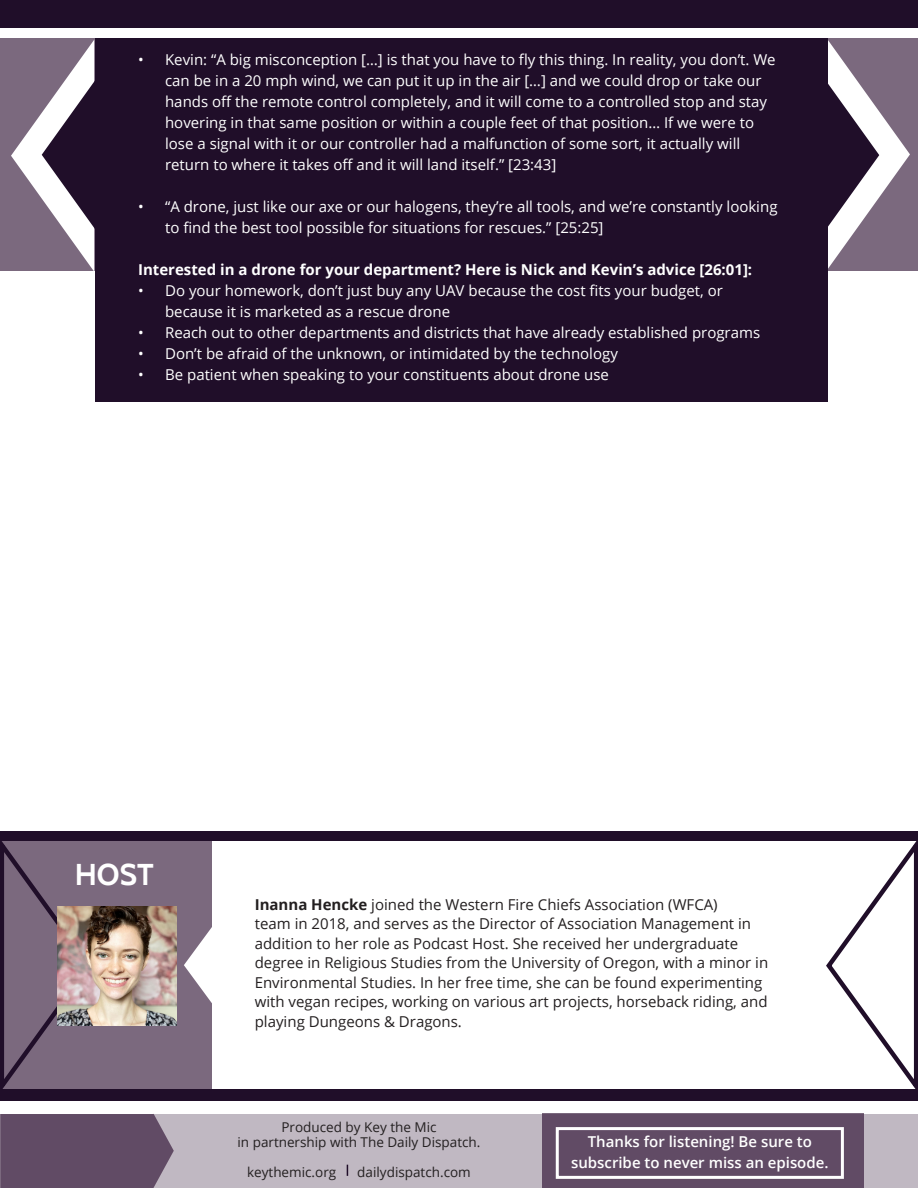
<style>
.page{position:relative;width:918px;height:1188px;background:#fff}
.page>*{position:absolute;margin:0;border:0;box-sizing:border-box;transform-origin:0 0}
.t1{font:700 30px "Cabin";color:#fff}
.t2{font:15px/21px "Open Sans";color:#fff}
.t3{font:15px/19.5px "Open Sans";color:#231f20}
.t4{font:700 15px "Open Sans";color:#fff}
.t5{font:600 15px/21px "Open Sans";color:#fff;text-align:center}
.t6{font:13.5px "Open Sans";color:#231f20}
.s1{font-weight:700}
</style>
<div class="page">
<div style="left:0;top:0;width:918px;height:28px;background:#200e29"></div>
<div style="left:0;top:38px;width:918px;height:233px;background:#7b697e"></div>
<svg style="left:11px;top:40px;width:84px;height:231px"></svg>
<svg style="left:828px;top:40px;width:82px;height:229px"></svg>
<div style="left:0;top:841px;width:212px;height:249px;background:#7b697e"></div>
<div style="left:1px;top:1114px;width:917px;height:74px;background:#c0b8c2"></div>
<div style="left:0;top:831px;width:918px;height:10px;background:#200e29"></div>
<div style="left:0;top:1090px;width:918px;height:11px;background:#200e29"></div>
<svg style="left:184px;top:927px;width:28px;height:76px"></svg>
<svg style="left:0;top:841px;width:95px;height:249px"></svg>
<svg style="left:823px;top:841px;width:95px;height:249px"></svg>
<svg style="left:0;top:1114px;width:174px;height:74px;background:#66516a"></svg>
<div style="left:542px;top:1114px;width:322px;height:74px;background:#614b65"></div>
<img style="left:58px;top:906px;width:119px;height:119px">
<div style="left:95px;top:38px;width:733px;height:364px;background:#200e29"></div>
<div style="left:556px;top:1127px;width:288px;height:52px;border:3px solid #fff"></div>
<p class="t2" style="left:165px;top:49px;width:612px;text-indent:-27px">• Kevin: “A big misconception […] is that you have to fly this thing. In reality, you don’t. We can be in a 20 mph wind, we can put it up in the air […] and we could drop or take our hands off the remote control completely, and it will come to a controlled stop and stay hovering in that same position or within a couple feet of that position… If we were to lose a signal with it or our controller had a malfunction of some sort, it actually will return to where it takes off and it will land itself.” [23:43]</p>
<p class="t2" style="left:165px;top:196px;width:614px;text-indent:-27px">• “A drone, just like our axe or our halogens, they’re all tools, and we’re constantly looking to find the best tool possible for situations for rescues.” [25:25]</p>
<p class="t4" style="left:138px;top:259px;width:616px">Interested in a drone for your department? Here is Nick and Kevin’s advice [26:01]:</p>
<p class="t2" style="left:165px;top:280px;width:559px;text-indent:-27px">• Do your homework, don’t just buy any UAV because the cost fits your budget, or because it is marketed as a rescue drone</p>
<p class="t2" style="left:138px;top:322px;width:624px">• Reach out to other departments and districts that have already established programs</p>
<p class="t2" style="left:138px;top:343px;width:481px">• Don’t be afraid of the unknown, or intimidated by the technology</p>
<p class="t2" style="left:138px;top:364px;width:472px">• Be patient when speaking to your constituents about drone use</p>
<p class="t1" style="left:75px;top:856px;width:81px">HOST</p>
<p class="t3" style="left:255px;top:894px;width:515px"><span class="s1">Inanna Hencke</span> joined the Western Fire Chiefs Association (WFCA)<br>team in 2018, and serves as the Director of Association Management in addition to her role as Podcast Host. She received her undergraduate degree in Religious Studies from the University of Oregon, with a minor in Environmental Studies. In her free time, she can be found experimenting with vegan recipes, working on various art projects, horseback riding, and playing Dungeons &amp; Dragons.</p>
<p class="t6" style="left:281px;top:1117px;width:157px">Produced by Key the Mic</p>
<p class="t6" style="left:238px;top:1132px;width:244px">in partnership with The Daily Dispatch.</p>
<p class="t6" style="left:247px;top:1162px;width:91px">keythemic.org</p>
<p class="t6" style="left:357px;top:1162px;width:115px">dailydispatch.com</p>
<p class="t5" style="left:571px;top:1131px;width:259px">Thanks for listening! Be sure to subscribe to never miss an episode.</p>
</div>
